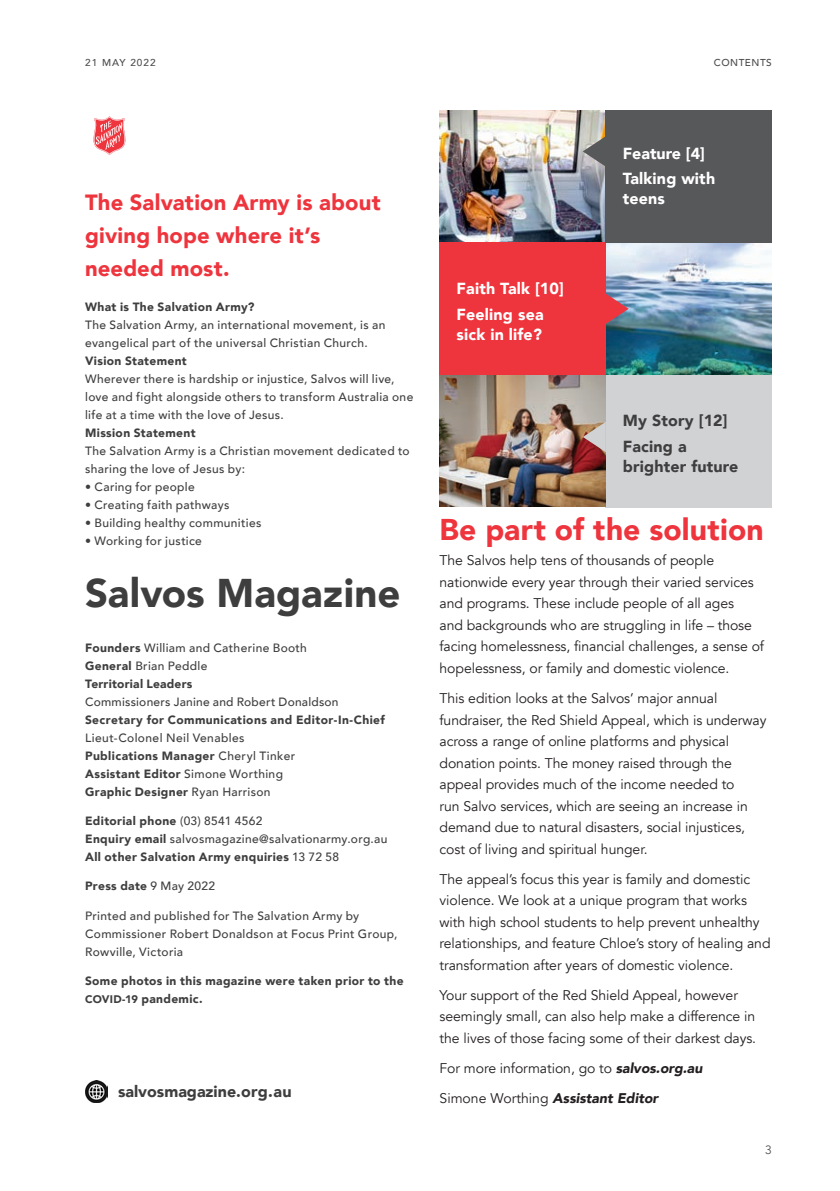
<style>
.page{position:relative;width:840px;height:1191px;background:#fff}
.page>*{position:absolute;margin:0;border:0;box-sizing:border-box;transform-origin:0 0}
.t1{font:900 40px "Avenir";color:#3e3e3f}
.Salvos_Header{font:900 30px "Avenir";letter-spacing:.005em;color:#ee343d}
.Salvos_Header-2{font:900 22px/33px "Avenir";letter-spacing:.005em;color:#ee343d}
.Contents{font:900 16px/20px "Avenir";letter-spacing:.01em;color:#fff}
.Contents-2{font:900 16px/20px "Avenir";letter-spacing:.01em;color:#3e3e3f}
.Gotham_Book_Body_Tex{font:900 16px "Avenir";color:#3e3e3f}
.Editorial_text{font:14px/21.6px "Avenir";letter-spacing:-.005em;color:#231f20}
.Editorial_text-2{font:italic 900 14px "Avenir";color:#231f20}
.Editorial_Details{font:500 12px/18px "Avenir";letter-spacing:.03em;color:#3e3e3f}
.Editorial_Details-2{font:900 12px/18px "Avenir";letter-spacing:.03em;color:#3e3e3f}
.t2{font:12px "Avenir";color:#4b4c4d}
.Page_name_-_Right{font:500 10px "Avenir";letter-spacing:.1em;color:#4b4c4d}
.Page_name_-_Right-2{font:500 10px "Avenir";letter-spacing:.05em;color:#4b4c4d}
.s1{font-weight:900}
.s2{font-weight:500}
.s3{font-size:11px}
.s4{font-weight:900;font-style:italic}
.s5{font-weight:400;font-style:normal}
</style>
<div class="page">
<svg style="left:93px;top:117px;width:32px;height:38px"></svg>
<img style="left:85px;top:1080px;width:22px;height:22px">
<img style="left:605px;top:243px;width:166px;height:132px">
<div style="left:605px;top:375px;width:166px;height:132px;background:#d1d2d4"></div>
<img style="left:439px;top:375px;width:166px;height:132px">
<img style="left:439px;top:110px;width:166px;height:133px">
<div style="left:439px;top:243px;width:166px;height:132px;background:#ee343d"></div>
<div style="left:605px;top:110px;width:166px;height:133px;background:#57585a"></div>
<svg style="left:605px;top:293px;width:23px;height:31px"></svg>
<svg style="left:582px;top:422px;width:23px;height:30px"></svg>
<svg style="left:582px;top:136px;width:23px;height:31px"></svg>
<p class="Page_name_-_Right" style="left:85px;top:54px;width:72px">21 May 2022</p>
<p class="Page_name_-_Right-2" style="left:713px;top:54px;width:59px">CONTENTS</p>
<p class="Salvos_Header-2" style="left:85px;top:185px;width:297px">The Salvation Army is about giving hope where it’s needed most.</p>
<p class="Editorial_Details-2" style="left:85px;top:297px;width:171px">What is The Salvation Army?</p>
<p class="Editorial_Details" style="left:85px;top:315px;width:301px">The Salvation Army, an international movement, is an evangelical part of the universal Christian Church.</p>
<p class="Editorial_Details-2" style="left:85px;top:351px;width:103px">Vision Statement</p>
<p class="Editorial_Details" style="left:85px;top:369px;width:329px">Wherever there is hardship or injustice, Salvos will live, love and fight alongside others to transform Australia one life at a time with the love of Jesus.</p>
<p class="Editorial_Details-2" style="left:85px;top:423px;width:112px">Mission Statement</p>
<p class="Editorial_Details" style="left:85px;top:441px;width:326px">The Salvation Army is a Christian movement dedicated to sharing the love of Jesus by:</p>
<p class="Editorial_Details" style="left:85px;top:477px;width:111px">• Caring for people</p>
<p class="Editorial_Details" style="left:85px;top:495px;width:146px">• Creating faith pathways</p>
<p class="Editorial_Details" style="left:85px;top:513px;width:178px">• Building healthy communities</p>
<p class="Editorial_Details" style="left:85px;top:531px;width:118px">• Working for justice</p>
<p class="t1" style="left:85px;top:558px;width:316px">Salvos Magazine</p>
<p class="Editorial_Details" style="left:85px;top:638px;width:301px"><span class="s1">Founders</span> William and Catherine Booth<br><span class="s1">General</span> Brian Peddle<br><span class="s1">Territorial Leaders<br></span>Commissioners Janine and Robert Donaldson <span class="s1">Secretary for Communications and Editor-In-Chief </span>Lieut-Colonel Neil Venables<br><span class="s1">Publications Manager</span> Cheryl Tinker<br><span class="s1">Assistant Editor</span> Simone Worthing<br><span class="s1">Graphic Designer</span> Ryan Harrison</p>
<p class="Editorial_Details-2" style="left:85px;top:811px;width:304px">Editorial phone <span class="s2">(03) 8541 4562<br></span>Enquiry email <span class="s2">salvosmagazine@salvationarmy.org.au<br></span>All other Salvation Army enquiries <span class="s2">13 72 58</span></p>
<p class="Editorial_Details-2" style="left:85px;top:877px;width:131px">Press date <span class="s2">9 May 2022</span></p>
<p class="Editorial_Details" style="left:85px;top:906px;width:314px">Printed and published for The Salvation Army by<br>Commissioner Robert Donaldson at Focus Print Group,<br>Rowville, Victoria</p>
<p class="Editorial_Details-2" style="left:85px;top:971px;width:320px">Some photos in this magazine were taken prior to the<br><span class="s3">COVID-19</span> pandemic.</p>
<p class="Gotham_Book_Body_Tex" style="left:118px;top:1077px;width:175px">salvosmagazine.org.au</p>
<p class="Contents" style="left:456px;top:278px;width:109px">Faith Talk [10]</p>
<p class="Contents" style="left:456px;top:304px;width:88px">Feeling sea sick in life?</p>
<p class="Contents" style="left:622px;top:143px;width:84px">Feature [4]</p>
<p class="Contents" style="left:622px;top:168px;width:94px">Talking with teens</p>
<p class="Contents-2" style="left:622px;top:410px;width:106px">My Story [12]</p>
<p class="Contents-2" style="left:622px;top:436px;width:117px">Facing a brighter future</p>
<p class="Salvos_Header" style="left:439px;top:504px;width:325px">Be part of the solution</p>
<p class="Editorial_text" style="left:439px;top:550px;width:326px">The Salvos help tens of thousands of people nationwide every year through their varied services and programs. These include people of all ages<br>and backgrounds who are struggling in life – those facing homelessness, financial challenges, a sense of hopelessness, or family and domestic violence.</p>
<p class="Editorial_text" style="left:439px;top:687px;width:328px">This edition looks at the Salvos’ major annual fundraiser, the Red Shield Appeal, which is underway across a range of online platforms and physical donation points. The money raised through the appeal provides much of the income needed to<br>run Salvo services, which are seeing an increase in demand due to natural disasters, social injustices, cost of living and spiritual hunger.</p>
<p class="Editorial_text" style="left:439px;top:868px;width:332px">The appeal’s focus this year is family and domestic violence. We look at a unique program that works with high school students to help prevent unhealthy relationships, and feature Chloe’s story of healing and transformation after years of domestic violence.</p>
<p class="Editorial_text" style="left:439px;top:984px;width:318px">Your support of the Red Shield Appeal, however seemingly small, can also help make a difference in the lives of those facing some of their darkest days.</p>
<p class="Editorial_text" style="left:439px;top:1057px;width:264px">For more information, go to <span class="s4">salvos.org.au</span></p>
<p class="Editorial_text-2" style="left:439px;top:1086px;width:220px"><span class="s5">Simone Worthing</span> Assistant Editor</p>
<p class="t2" style="left:764px;top:1142px;width:8px">3</p>
</div>
